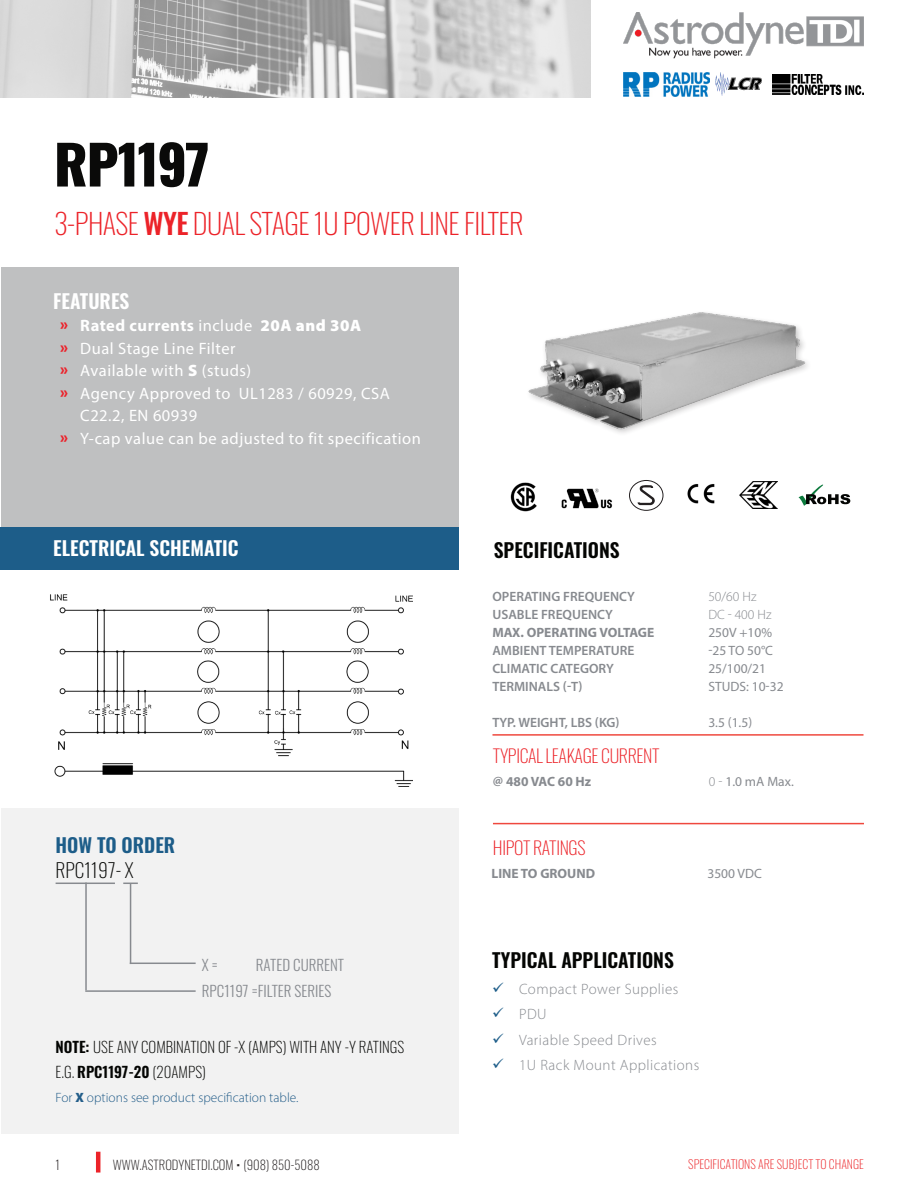
<style>
.page{position:relative;width:918px;height:1188px;background:#fff}
.page>*{position:absolute;margin:0;border:0;box-sizing:border-box;transform-origin:0 0}
.Page_Header_-_Blue{font:800 54px "Oswald";letter-spacing:-.02em;color:#0a0a09}
.Page_Header_-_Blue-2{font:200 28.5px "Oswald";letter-spacing:-.02em;color:#ec2329}
.Page_Section_Title{font:600 19.5px "Oswald";color:#040503}
.Page_Section_Title-2{font:600 19.5px "Oswald";color:#fff}
.Page_Section_Title-3{font:600 19.5px "Oswald";color:#1d5d89}
.Page_Section_Title-4{font:200 19.5px "Oswald";color:#040503}
.Page_Header_-_Blue-3{font:200 18px "Oswald";letter-spacing:-.02em;color:#ec2329}
.t1{font:16.5px/22.5px "Myriad Variable Concept";letter-spacing:.185em;color:#fff}
.t2{font:16.5px "Myriad Variable Concept";letter-spacing:.225em;color:#fff}
.Page_Section_Title-5{font:200 15px "Oswald";color:#040503}
.Page_Section_Title-6{font:15px "Myriad Variable Concept";letter-spacing:.185em;color:#878a8f}
.Page_Section_Title-7{font:300 15px "Oswald";color:#878a8f}
.Page_Section_Title-8{font:15px "Myriad Variable Concept";letter-spacing:.155em;color:#878a8f}
.t3{font:13.5px "Myriad Variable Concept";letter-spacing:.195em;color:#878a8f}
.Page_Section_Title-9{font:13.5px "Myriad Variable Concept";letter-spacing:.155em;color:#245e8a}
.t4{font:13.5px "Myriad Variable Concept";letter-spacing:.22em;color:#878a8f}
.t5{font:13.5px "Myriad Variable Concept";letter-spacing:.25em;color:#878a8f}
.t6{font:13.5px "Myriad Variable Concept";letter-spacing:.16em;color:#878a8f}
.Top_Right_Address{font:200 12.75px "Oswald";color:#231f20}
.Page_Number_-_Align{font:200 12.75px "Oswald";color:#231f20}
.t7{font:200 12px "Oswald";color:#ec272b}
.s1{font-weight:500}
.s2{color:#ec212a}
.s3{font-weight:600}
.s4{font-weight:800}
.s5{color:#1d5d89}
</style>
<div class="page">
<div style="left:0;top:527px;width:459px;height:42px;background:#1d5d89"></div>
<div style="left:2px;top:267px;width:457px;height:260px;background:#bfc0c1"></div>
<hr style="left:96px;top:1152px;width:4px;height:21px;background:#ec2329">
<img style="left:0;top:0;width:591px;height:97px">
<img style="left:623px;top:13px;width:241px;height:46px">
<img style="left:715px;top:73px;width:47px;height:22px">
<hr style="left:493px;top:823px;width:371px;height:1px;background:#ef483e">
<img style="left:528px;top:312px;width:280px;height:121px">
<div style="left:2px;top:808px;width:457px;height:326px;background:#f2f2f2"></div>
<img style="left:773px;top:74px;width:91px;height:21px">
<img style="left:623px;top:73px;width:86px;height:23px">
<hr style="left:492px;top:734px;width:372px;height:2px;background:#ef483e">
<hr style="left:56px;top:883px;width:59px;height:1px;background:#878a8f">
<svg style="left:123px;top:883px;width:15px;height:1px"></svg>
<hr style="left:85px;top:883px;width:2px;height:107px;background:#878a8f">
<hr style="left:130px;top:883px;width:1px;height:81px;background:#878a8f">
<hr style="left:85px;top:990px;width:111px;height:2px;background:#878a8f">
<hr style="left:130px;top:963px;width:66px;height:1px;background:#878a8f">
<img style="left:50px;top:594px;width:362px;height:191px">
<svg style="left:638px;top:485px;width:17px;height:20px"></svg>
<div style="left:629px;top:480px;width:34px;height:31px;border:1px solid #231f20;border-radius:50%"></div>
<img style="left:687px;top:484px;width:28px;height:20px">
<svg style="left:799px;top:484px;width:51px;height:22px"></svg>
<img style="left:561px;top:488px;width:52px;height:21px">
<img style="left:740px;top:482px;width:38px;height:26px">
<img style="left:510px;top:482px;width:27px;height:30px">
<p class="Page_Header_-_Blue" style="left:54px;top:136px;width:157px">RP1197</p>
<p class="Page_Header_-_Blue-2" style="left:54px;top:198px;width:471px">3-PHASE <span class="s1">WYE</span> DUAL STAGE 1U POWER LINE FILTER</p>
<p class="Page_Section_Title-2" style="left:53px;top:291px;width:78px">FEATURES</p>
<p class="t2" style="left:60px;top:316px;width:298px"><span class="s2">Ĺ</span> Rated currents include 20A and 30A</p>
<p class="t1" style="left:60px;top:337px;width:175px"><span class="s2">Ĺ</span> Dual Stage Line Filter</p>
<p class="t1" style="left:60px;top:359px;width:192px"><span class="s2">Ĺ</span> Available with S (studs)</p>
<p class="t1" style="left:80px;top:382px;width:308px;text-indent:-20px"><span class="s2">Ĺ</span> Agency Approved to UL1283 / 60929, CSA<br>C22.2, EN 60939</p>
<p class="t1" style="left:60px;top:427px;width:359px"><span class="s2">Ĺ</span> Y-cap value can be adjusted to fit specification</p>
<p class="Page_Section_Title-2" style="left:53px;top:538px;width:187px">ELECTRICAL SCHEMATIC</p>
<p class="Page_Section_Title" style="left:494px;top:539px;width:128px">SPECIFICATIONS</p>
<p class="t3" style="left:492px;top:589px;width:142px">OPERATING FREQUENCY</p>
<p class="t3" style="left:708px;top:589px;width:48px">50/60 Hz</p>
<p class="t3" style="left:492px;top:607px;width:120px">USABLE FREQUENCY</p>
<p class="t3" style="left:708px;top:607px;width:63px">DC -400 Hz</p>
<p class="t4" style="left:492px;top:625px;width:161px">MAX.OPERATING VOLTAGE</p>
<p class="t3" style="left:708px;top:625px;width:63px">250V +10%</p>
<p class="t3" style="left:492px;top:643px;width:141px">AMBIENT TEMPERATURE</p>
<p class="t3" style="left:708px;top:643px;width:63px">-25 TO 50°C</p>
<p class="t3" style="left:492px;top:661px;width:120px">CLIMATIC CATEGORY</p>
<p class="t3" style="left:708px;top:661px;width:57px">25/100/21</p>
<p class="t3" style="left:492px;top:679px;width:91px">TERMINALS (-T)</p>
<p class="t6" style="left:708px;top:679px;width:75px">STUDS: 10-32</p>
<p class="t3" style="left:492px;top:715px;width:128px">TYP. WEIGHT, LBS (KG)</p>
<p class="t3" style="left:708px;top:715px;width:45px">3.5 (1.5)</p>
<p class="Page_Section_Title-3" style="left:56px;top:835px;width:121px">HOW TO ORDER</p>
<p class="Page_Section_Title-4" style="left:56px;top:853px;width:80px">RPC1197- X</p>
<p class="Page_Section_Title-7" style="left:202px;top:952px;width:18px">X =</p>
<p class="Page_Section_Title-7" style="left:256px;top:952px;width:90px">RATED CURRENT</p>
<p class="Page_Section_Title-7" style="left:202px;top:977px;width:131px">RPC1197 =FILTER SERIES</p>
<p class="Page_Section_Title-5" style="left:56px;top:1033px;width:350px"><span class="s3">NOTE:</span> USE ANY COMBINATION OF -X (AMPS) WITH ANY -Y RATINGS</p>
<p class="Page_Section_Title-5" style="left:56px;top:1059px;width:152px">E.G. <span class="s3">RPC1197-20</span> (20AMPS)</p>
<p class="Page_Section_Title-9" style="left:56px;top:1090px;width:244px">For X options see product specification table.</p>
<p class="Page_Number_-_Align" style="left:56px;top:1153px;width:6px">1</p>
<p class="Top_Right_Address" style="left:113px;top:1153px;width:208px">WWW.ASTRODYNETDI.COM <span class="s4">·</span> (908) 850-5088</p>
<p class="Page_Header_-_Blue-3" style="left:493px;top:740px;width:168px">TYPICAL LEAKAGE CURRENT</p>
<p class="t3" style="left:493px;top:774px;width:97px">@ 480 VAC 60 Hz</p>
<p class="t3" style="left:709px;top:774px;width:86px">0 -1.0 mA Max.</p>
<p class="Page_Header_-_Blue-3" style="left:493px;top:832px;width:94px">HIPOT RATINGS</p>
<p class="t5" style="left:491px;top:865px;width:101px">LINE TO GROUND</p>
<p class="t3" style="left:707px;top:865px;width:53px">3500 VDC</p>
<p class="Page_Section_Title" style="left:492px;top:950px;width:183px">TYPICAL APPLICATIONS</p>
<p class="Page_Section_Title-6" style="left:492px;top:980px;width:186px"><span class="s5">✓</span> Compact Power Supplies</p>
<p class="Page_Section_Title-6" style="left:492px;top:1005px;width:53px"><span class="s5">✓</span> PDU</p>
<p class="Page_Section_Title-8" style="left:492px;top:1031px;width:164px"><span class="s5">✓</span> Variable Speed Drives</p>
<p class="Page_Section_Title-6" style="left:492px;top:1056px;width:207px"><span class="s5">✓</span> 1U Rack Mount Applications</p>
<p class="t7" style="left:688px;top:1154px;width:177px">SPECIFICATIONS ARE SUBJECT TO CHANGE</p>
</div>
